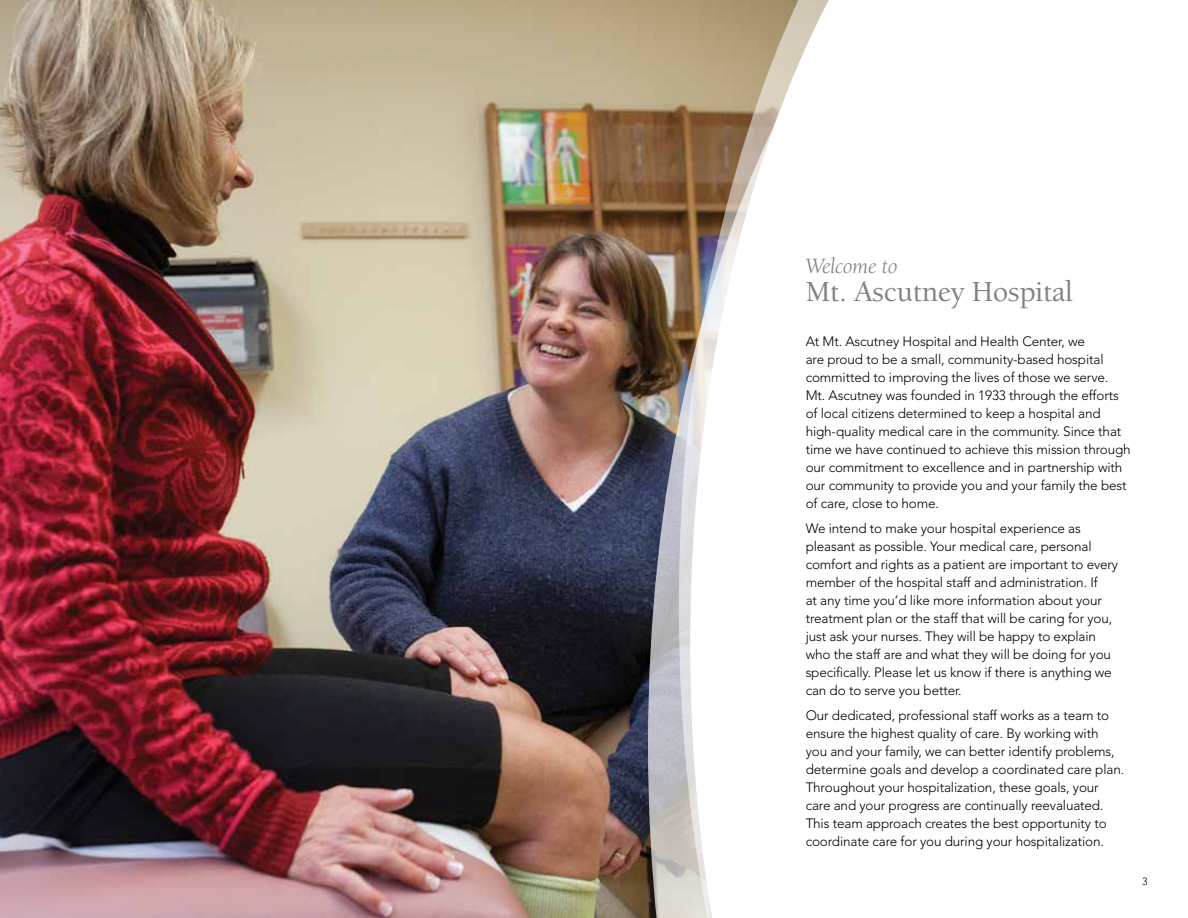
<style>
.page{position:relative;width:1188px;height:918px;background:#fff}
.page>*{position:absolute;margin:0;border:0;box-sizing:border-box;transform-origin:0 0}
.t1{font:500 30px "Berkeley Oldstyle IT Cby BT";color:#808285}
.t2{font:italic 22.5px "Berkeley Oldstyle IT Cby BT";color:#808285}
.t3{font:300 13.5px/18px "Avenir";letter-spacing:-.01em;color:#000}
.t4{font:300 10.5px "Avenir";color:#000}
</style>
<div class="page">
<img style="left:0;top:0;width:648px;height:918px">
<svg style="left:648px;top:0;width:181px;height:918px"></svg>
<h2 class="t2" style="left:806px;top:252px;width:94px">Welcome to</h2>
<h1 class="t1" style="left:806px;top:274px;width:269px">Mt. Ascutney Hospital</h1>
<p class="t3" style="left:806px;top:332px;width:327px">At Mt. Ascutney Hospital and Health Center, we<br>are proud to be a small, community-based hospital committed to improving the lives of those we serve.<br>Mt. Ascutney was founded in 1933 through the efforts of local citizens determined to keep a hospital and high-quality medical care in the community. Since that time we have continued to achieve this mission through our commitment to excellence and in partnership with our community to provide you and your family the best of care, close to home.</p>
<p class="t3" style="left:806px;top:519px;width:314px">We intend to make your hospital experience as pleasant as possible. Your medical care, personal comfort and rights as a patient are important to every member of the hospital staff and administration. If<br>at any time you’d like more information about your treatment plan or the staff that will be caring for you, just ask your nurses. They will be happy to explain who the staff are and what they will be doing for you specifically. Please let us know if there is anything we can do to serve you better.</p>
<p class="t3" style="left:806px;top:706px;width:320px">Our dedicated, professional staff works as a team to ensure the highest quality of care. By working with<br>you and your family, we can better identify problems, determine goals and develop a coordinated care plan.<br>Throughout your hospitalization, these goals, your care and your progress are continually reevaluated.<br>This team approach creates the best opportunity to coordinate care for you during your hospitalization.</p>
<p class="t4" style="left:1142px;top:876px;width:7px">3</p>
</div>
